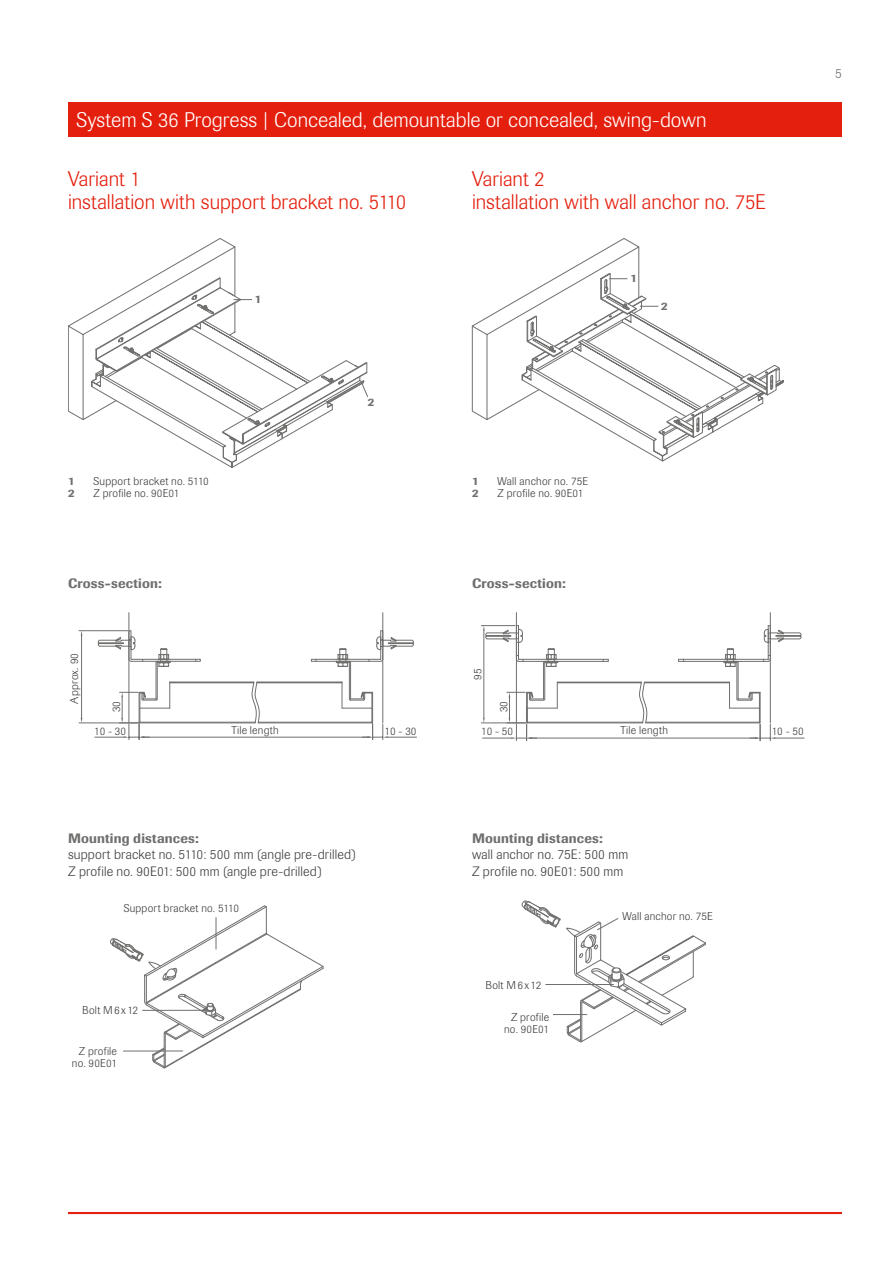
<style>
.page{position:relative;width:893px;height:1263px;background:#fff}
.page>*{position:absolute;margin:0;border:0;box-sizing:border-box;transform-origin:0 0}
.t1{font:300 21px/23.1px "Imago Pro";color:#e41f0d}
.t2{font:300 21px "Imago Pro";color:#fff}
.t3{font:300 13.5px/16.5px "Imago Pro";letter-spacing:.01em;color:#3b3b3a}
.t4{font:500 13.5px "Imago Pro";letter-spacing:.015em;color:#6f6f6e}
.t5{font:300 13.5px "Imago Pro";color:#6f6f6e}
.t6{font:300 11.25px/12.3px "Imago Pro";letter-spacing:.02em;color:#3b3b3a;text-align:right}
.t7{font:500 11.25px "Imago Pro";color:#6f6f6e}
</style>
<div class="page">
<div style="left:68px;top:102px;width:774px;height:34px;background:#e41f0d"></div>
<hr style="left:68px;top:1212px;width:774px;height:2px;background:#e41f0d">
<svg style="left:68px;top:238px;width:300px;height:230px"></svg>
<svg style="left:471px;top:238px;width:313px;height:223px"></svg>
<svg style="left:110px;top:905px;width:213px;height:164px"></svg>
<svg style="left:522px;top:901px;width:184px;height:141px"></svg>
<hr style="left:545px;top:984px;width:69px;height:1px;background:#6f6f6e">
<hr style="left:553px;top:1014px;width:34px;height:1px;background:#6f6f6e">
<hr style="left:646px;top:723px;width:113px;height:1px;background:#6f6f6e">
<hr style="left:527px;top:723px;width:116px;height:1px;background:#6f6f6e">
<hr style="left:527px;top:722px;width:116px;height:1px;background:#6f6f6e">
<hr style="left:646px;top:722px;width:113px;height:1px;background:#6f6f6e">
<hr style="left:516px;top:613px;width:1px;height:110px;background:#6f6f6e">
<hr style="left:532px;top:738px;width:223px;height:1px;background:#6f6f6e">
<hr style="left:770px;top:613px;width:1px;height:110px;background:#6f6f6e">
<hr style="left:519px;top:661px;width:89px;height:1px;background:#6f6f6e">
<hr style="left:519px;top:659px;width:89px;height:1px;background:#6f6f6e">
<hr style="left:518px;top:626px;width:1px;height:33px;background:#6f6f6e">
<svg style="left:517px;top:655px;width:7px;height:7px"></svg>
<hr style="left:678px;top:661px;width:90px;height:1px;background:#6f6f6e">
<hr style="left:678px;top:659px;width:90px;height:1px;background:#6f6f6e">
<hr style="left:768px;top:626px;width:1px;height:33px;background:#6f6f6e">
<svg style="left:763px;top:655px;width:8px;height:7px"></svg>
<svg style="left:764px;top:625px;width:38px;height:18px"></svg>
<hr style="left:481px;top:625px;width:34px;height:1px;background:#6f6f6e">
<hr style="left:481px;top:723px;width:44px;height:1px;background:#6f6f6e">
<hr style="left:484px;top:631px;width:1px;height:87px;background:#6f6f6e">
<svg style="left:483px;top:625px;width:40px;height:18px"></svg>
<hr style="left:543px;top:662px;width:1px;height:37px;background:#6f6f6e">
<hr style="left:544px;top:663px;width:1px;height:36px;background:#6f6f6e">
<svg style="left:543px;top:648px;width:15px;height:19px"></svg>
<hr style="left:738px;top:662px;width:1px;height:37px;background:#6f6f6e">
<hr style="left:737px;top:663px;width:1px;height:36px;background:#6f6f6e">
<svg style="left:736px;top:692px;width:68px;height:49px"></svg>
<svg style="left:723px;top:648px;width:16px;height:19px"></svg>
<hr style="left:729px;top:708px;width:30px;height:1px;background:#6f6f6e">
<hr style="left:527px;top:708px;width:30px;height:1px;background:#6f6f6e">
<hr style="left:557px;top:682px;width:84px;height:1px;background:#6f6f6e">
<hr style="left:644px;top:682px;width:85px;height:1px;background:#6f6f6e">
<svg style="left:639px;top:681px;width:8px;height:43px"></svg>
<svg style="left:729px;top:682px;width:1px;height:26px"></svg>
<svg style="left:557px;top:683px;width:1px;height:25px"></svg>
<svg style="left:482px;top:692px;width:63px;height:49px"></svg>
<hr style="left:258px;top:723px;width:114px;height:1px;background:#6f6f6e">
<hr style="left:140px;top:723px;width:115px;height:1px;background:#6f6f6e">
<hr style="left:140px;top:722px;width:115px;height:1px;background:#6f6f6e">
<hr style="left:258px;top:722px;width:114px;height:1px;background:#6f6f6e">
<div style="left:131px;top:659px;width:70px;height:3px;border:1px solid #6f6f6e"></div>
<svg style="left:98px;top:636px;width:38px;height:14px"></svg>
<div style="left:380px;top:630px;width:3px;height:29px;border:1px solid #6f6f6e"></div>
<div style="left:311px;top:659px;width:70px;height:3px;border:1px solid #6f6f6e"></div>
<svg style="left:376px;top:636px;width:38px;height:14px"></svg>
<hr style="left:79px;top:723px;width:60px;height:1px;background:#6f6f6e">
<hr style="left:79px;top:630px;width:49px;height:1px;background:#6f6f6e">
<hr style="left:81px;top:636px;width:1px;height:82px;background:#6f6f6e">
<hr style="left:156px;top:662px;width:1px;height:37px;background:#6f6f6e">
<hr style="left:157px;top:663px;width:1px;height:36px;background:#6f6f6e">
<svg style="left:155px;top:648px;width:16px;height:19px"></svg>
<hr style="left:350px;top:662px;width:1px;height:37px;background:#6f6f6e">
<hr style="left:349px;top:663px;width:1px;height:36px;background:#6f6f6e">
<svg style="left:336px;top:648px;width:15px;height:19px"></svg>
<hr style="left:342px;top:708px;width:30px;height:1px;background:#6f6f6e">
<hr style="left:140px;top:708px;width:30px;height:1px;background:#6f6f6e">
<hr style="left:170px;top:682px;width:84px;height:1px;background:#6f6f6e">
<hr style="left:257px;top:682px;width:85px;height:1px;background:#6f6f6e">
<svg style="left:251px;top:681px;width:9px;height:43px"></svg>
<svg style="left:342px;top:682px;width:1px;height:26px"></svg>
<svg style="left:169px;top:682px;width:1px;height:26px"></svg>
<hr style="left:144px;top:737px;width:223px;height:1px;background:#6f6f6e">
<svg style="left:95px;top:692px;width:63px;height:48px"></svg>
<svg style="left:349px;top:692px;width:68px;height:48px"></svg>
<hr style="left:129px;top:613px;width:1px;height:110px;background:#6f6f6e">
<hr style="left:382px;top:613px;width:1px;height:110px;background:#6f6f6e">
<h1 class="t2" style="left:77px;top:106px;width:631px">System S 36 Progress | Concealed, demountable or concealed, swing-down</h1>
<h1 class="t1" style="left:68px;top:167px;width:340px">Variant 1<br>installation with support bracket no. 5110</h1>
<p class="t7" style="left:255px;top:292px;width:8px">1</p>
<h1 class="t1" style="left:472px;top:167px;width:295px">Variant 2<br>installation with wall anchor no. 75E</h1>
<p class="t7" style="left:630px;top:271px;width:8px">1</p>
<p class="t7" style="left:661px;top:299px;width:8px">2</p>
<p class="t5" style="left:835px;top:65px;width:8px">5</p>
<p class="t7" style="left:68px;top:473px;width:8px">1</p>
<p class="t6" style="left:94px;top:474px;width:117px">Support bracket no. 5110</p>
<p class="t7" style="left:68px;top:486px;width:8px">2</p>
<p class="t6" style="left:94px;top:487px;width:88px">Z profile no. 90E01</p>
<p class="t4" style="left:68px;top:575px;width:95px">Cross-section:</p>
<p class="t7" style="left:368px;top:395px;width:8px">2</p>
<p class="t6" style="left:68px;top:704px;width:52px;rotate:-90deg">Approx. 90</p>
<p class="t6" style="left:110px;top:712px;width:13px;rotate:-90deg">30</p>
<p class="t6" style="left:94px;top:724px;width:34px">10 - 30</p>
<p class="t6" style="left:384px;top:724px;width:34px">10 - 30</p>
<p class="t6" style="left:231px;top:724px;width:49px">Tile length</p>
<p class="t7" style="left:472px;top:473px;width:8px">1</p>
<p class="t6" style="left:497px;top:474px;width:92px">Wall anchor no. 75E</p>
<p class="t7" style="left:472px;top:486px;width:8px">2</p>
<p class="t6" style="left:497px;top:487px;width:88px">Z profile no. 90E01</p>
<p class="t4" style="left:472px;top:575px;width:95px">Cross-section:</p>
<p class="t6" style="left:471px;top:680px;width:13px;rotate:-90deg">95</p>
<p class="t6" style="left:497px;top:712px;width:13px;rotate:-90deg">30</p>
<p class="t6" style="left:481px;top:724px;width:34px">10 - 50</p>
<p class="t6" style="left:620px;top:724px;width:49px">Tile length</p>
<p class="t6" style="left:772px;top:724px;width:34px">10 - 50</p>
<p class="t4" style="left:68px;top:829px;width:132px">Mounting distances:</p>
<p class="t3" style="left:68px;top:846px;width:290px">support bracket no. 5110: 500 mm (angle pre-drilled)<br>Z profile no. 90E01: 500 mm (angle pre-drilled)</p>
<p class="t6" style="left:124px;top:902px;width:117px">Support bracket no. 5110</p>
<p class="t6" style="left:82px;top:1003px;width:57px">Bolt M6x12</p>
<p class="t6" style="left:72px;top:1044px;width:47px">Z profile no. 90E01</p>
<p class="t4" style="left:472px;top:829px;width:132px">Mounting distances:</p>
<p class="t3" style="left:472px;top:846px;width:158px">wall anchor no. 75E: 500 mm<br>Z profile no. 90E01: 500 mm</p>
<p class="t6" style="left:485px;top:979px;width:57px">Bolt M6x12</p>
<p class="t6" style="left:504px;top:1011px;width:47px">Z profile no. 90E01</p>
<p class="t6" style="left:622px;top:910px;width:92px">Wall anchor no. 75E</p>
</div>
